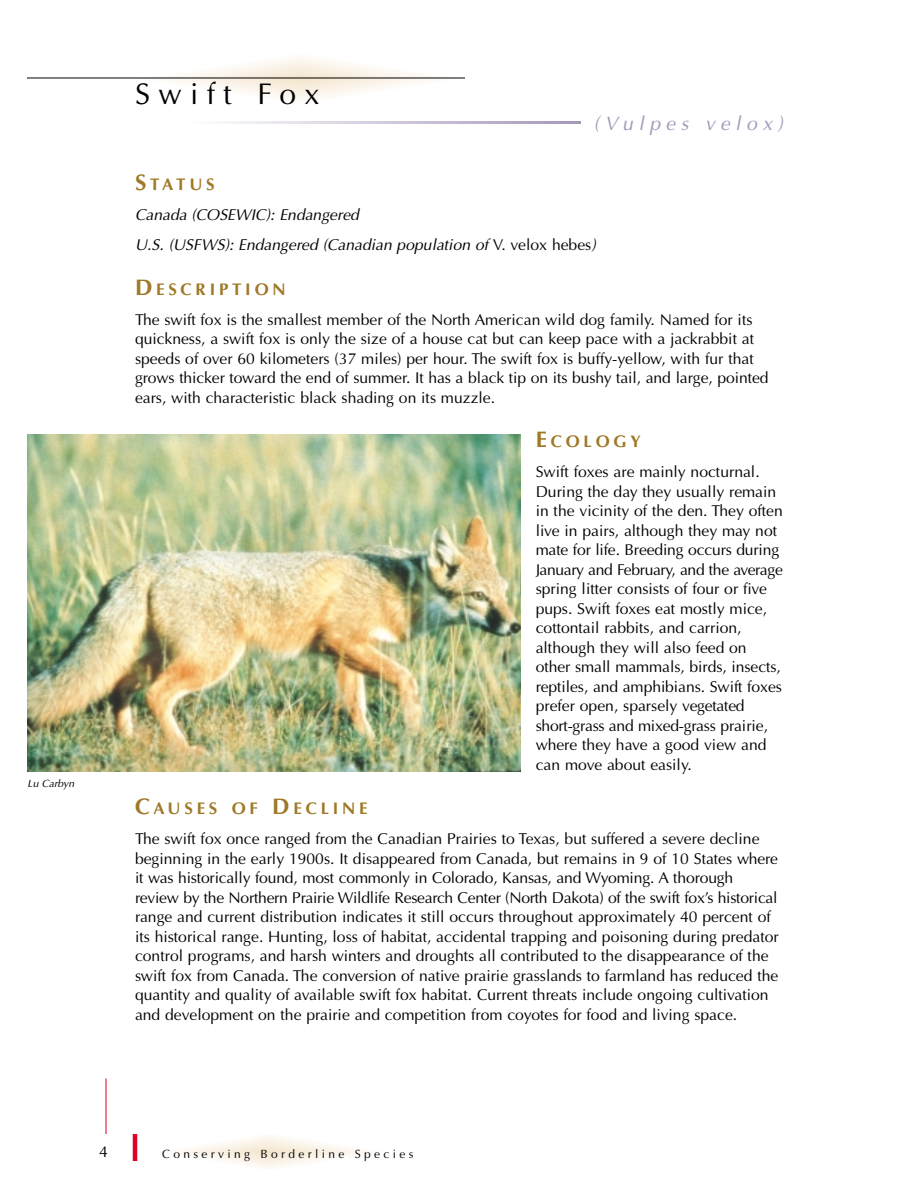
<style>
.page{position:relative;width:918px;height:1188px;background:#fff}
.page>*{position:absolute;margin:0;border:0;box-sizing:border-box;transform-origin:0 0}
.t1{font:30px "Optima";letter-spacing:.28em;color:#000}
.t2{font:italic 19.5px "Optima";letter-spacing:.28em;color:#a498ba}
.t3{font:700 16.8px "Optima";letter-spacing:.22em;color:#9f7927}
.t4{font:15.75px/19.5px "Optima";color:#000}
.t5{font:italic 15.75px/30.3px "Optima";color:#000}
.t6{font:12px "Optima";letter-spacing:.28em;color:#000}
.t7{font:italic 10.5px "Optima";color:#000}
.s1{font-size:22.5px}
.s2{font-style:normal}
</style>
<div class="page">
<svg style="left:135px;top:58px;width:330px;height:42px"></svg>
<hr style="left:27px;top:78px;width:438px;height:1px;background:#000">
<hr style="left:106px;top:1079px;width:1px;height:55px;background:#df0023">
<svg style="left:105px;top:1132px;width:260px;height:36px"></svg>
<svg style="left:227px;top:122px;width:354px;height:1px"></svg>
<img style="left:27px;top:435px;width:494px;height:337px">
<p class="t7" style="left:28px;top:779px;width:48px">Lu Carbyn</p>
<h1 class="t1" style="left:135px;top:81px;width:186px">Swift Fox</h1>
<p class="t2" style="left:594px;top:115px;width:191px">(Vulpes velox)</p>
<p class="t3" style="left:135px;top:177px;width:81px"><span class="s1">S</span>TATUS</p>
<p class="t5" style="left:135px;top:201px;width:462px">Canada (COSEWIC): Endangered<br>U.S. (USFWS): Endangered (Canadian population of <span class="s2">V. velox hebes</span>)</p>
<p class="t3" style="left:135px;top:282px;width:152px"><span class="s1">D</span>ESCRIPTION</p>
<p class="t4" style="left:135px;top:311px;width:635px">The swift fox is the smallest member of the North American wild dog family. Named for its quickness, a swift fox is only the size of a house cat but can keep pace with a jackrabbit at speeds of over 60 kilometers (37 miles) per hour. The swift fox is buffy-yellow, with fur that grows thicker toward the end of summer. It has a black tip on its bushy tail, and large, pointed ears, with characteristic black shading on its muzzle.</p>
<p class="t3" style="left:536px;top:434px;width:106px"><span class="s1">E</span>COLOGY</p>
<p class="t4" style="left:536px;top:464px;width:249px">Swift foxes are mainly nocturnal.<br>During the day they usually remain in the vicinity of the den. They often live in pairs, although they may not mate for life. Breeding occurs during January and February, and the average spring litter consists of four or five pups. Swift foxes eat mostly mice, cottontail rabbits, and carrion, although they will also feed on other small mammals, birds, insects, reptiles, and amphibians. Swift foxes prefer open, sparsely vegetated short-grass and mixed-grass prairie, where they have a good view and can move about easily.</p>
<p class="t3" style="left:135px;top:801px;width:234px"><span class="s1">C</span>AUSES OF <span class="s1">D</span>ECLINE</p>
<p class="t4" style="left:135px;top:831px;width:645px">The swift fox once ranged from the Canadian Prairies to Texas, but suffered a severe decline beginning in the early 1900s. It disappeared from Canada, but remains in 9 of 10 States where it was historically found, most commonly in Colorado, Kansas, and Wyoming. A thorough review by the Northern Prairie Wildlife Research Center (North Dakota) of the swift fox’s historical range and current distribution indicates it still occurs throughout approximately 40 percent of its historical range. Hunting, loss of habitat, accidental trapping and poisoning during predator control programs, and harsh winters and droughts all contributed to the disappearance of the swift fox from Canada. The conversion of native prairie grasslands to farmland has reduced the quantity and quality of available swift fox habitat. Current threats include ongoing cultivation and development on the prairie and competition from coyotes for food and living space.</p>
<p class="t4" style="left:99px;top:1143px;width:10px">4</p>
<p class="t6" style="left:162px;top:1149px;width:253px">Conserving Borderline Species</p>
</div>
